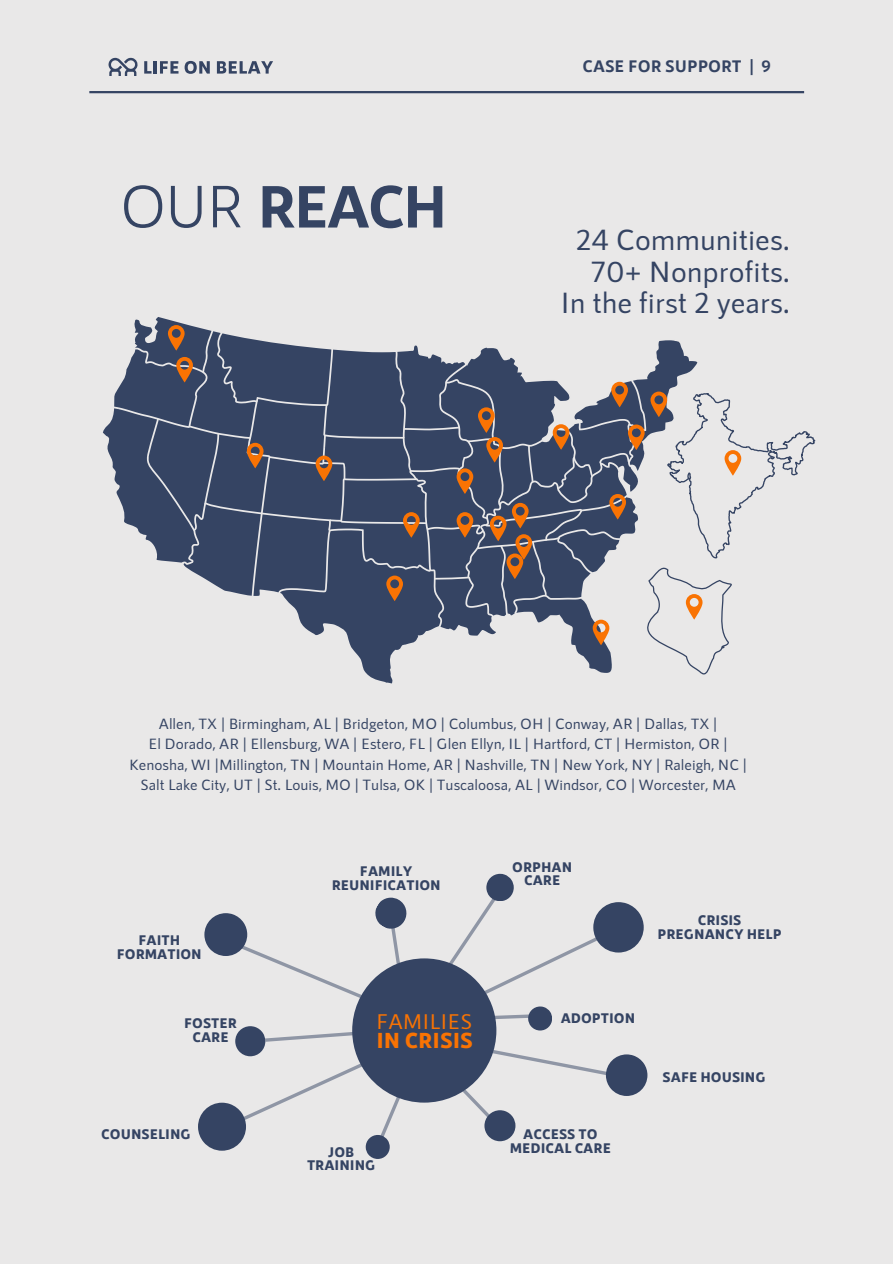
<style>
.page{position:relative;width:893px;height:1264px;background:#fff}
.page>*{position:absolute;margin:0;border:0;box-sizing:border-box;transform-origin:0 0}
.t1{font:700 60px "RNS Sanz";letter-spacing:-.05em;color:#354463}
.t2{font:500 29.55px "RNS Sanz";color:#354463}
.t3{font:800 21.45px "RNS Sanz";color:#f97303}
.t4{font:500 21.45px "RNS Sanz";color:#f97303}
.t5{font:700 16.5px "RNS Sanz";color:#354463}
.t6{font:500 15px "RNS Sanz";color:#354463}
.t7{font:800 13.8px "RNS Sanz";color:#354463}
.s1{font-weight:400}
</style>
<div class="page">
<div style="left:0;top:0;width:892px;height:1263px;background:#e9e8e8"></div>
<svg style="left:103px;top:317px;width:712px;height:367px"></svg>
<hr style="left:89px;top:91px;width:715px;height:2px;background:#354463">
<svg style="left:108px;top:58px;width:30px;height:18px"></svg>
<svg style="left:144px;top:61px;width:34px;height:13px"></svg>
<svg style="left:184px;top:61px;width:26px;height:13px"></svg>
<svg style="left:217px;top:61px;width:56px;height:13px"></svg>
<svg style="left:198px;top:873px;width:449px;height:285px"></svg>
<p class="t1" style="left:119px;top:167px;width:330px"><span class="s1">OUR</span> REACH</p>
<p class="t5" style="left:582px;top:55px;width:190px">CASE FOR SUPPORT | 9</p>
<p class="t2" style="left:575px;top:221px;width:216px">24 Communities.</p>
<p class="t2" style="left:590px;top:252px;width:201px">70+ Nonprofits.</p>
<p class="t2" style="left:560px;top:284px;width:231px">In the first 2 years.</p>
<p class="t6" style="left:159px;top:714px;width:560px">Allen, TX | Birmingham, AL | Bridgeton, MO | Columbus, OH | Conway, AR | Dallas, TX |</p>
<p class="t6" style="left:148px;top:734px;width:580px">El Dorado, AR | Ellensburg, WA | Estero, FL | Glen Ellyn, IL | Hartford, CT | Hermiston, OR |</p>
<p class="t6" style="left:129px;top:754px;width:619px">Kenosha, WI |Millington, TN | Mountain Home, AR | Nashville, TN | New York, NY | Raleigh, NC |</p>
<p class="t6" style="left:140px;top:774px;width:597px">Salt Lake City, UT | St. Louis, MO | Tulsa, OK | Tuscaloosa, AL | Windsor, CO | Worcester, MA</p>
<p class="t7" style="left:138px;top:931px;width:43px">FAITH</p>
<p class="t7" style="left:117px;top:945px;width:86px">FORMATION</p>
<p class="t7" style="left:184px;top:1014px;width:54px">FOSTER</p>
<p class="t7" style="left:192px;top:1028px;width:38px">CARE</p>
<p class="t7" style="left:101px;top:1125px;width:91px">COUNSELING</p>
<p class="t7" style="left:360px;top:862px;width:54px">FAMILY</p>
<p class="t7" style="left:331px;top:876px;width:111px">REUNIFICATION</p>
<p class="t4" style="left:376px;top:1007px;width:98px">FAMILIES</p>
<p class="t3" style="left:376px;top:1026px;width:98px">IN CRISIS</p>
<p class="t7" style="left:328px;top:1142px;width:28px">JOB</p>
<p class="t7" style="left:307px;top:1156px;width:70px">TRAINING</p>
<p class="t7" style="left:512px;top:857px;width:62px">ORPHAN</p>
<p class="t7" style="left:524px;top:871px;width:38px">CARE</p>
<p class="t7" style="left:697px;top:911px;width:45px">CRISIS</p>
<p class="t7" style="left:657px;top:925px;width:126px">PREGNANCY HELP</p>
<p class="t7" style="left:560px;top:1009px;width:76px">ADOPTION</p>
<p class="t7" style="left:523px;top:1125px;width:76px">ACCESS TO</p>
<p class="t7" style="left:509px;top:1139px;width:103px">MEDICAL CARE</p>
<p class="t7" style="left:662px;top:1068px;width:105px">SAFE HOUSING</p>
</div>
